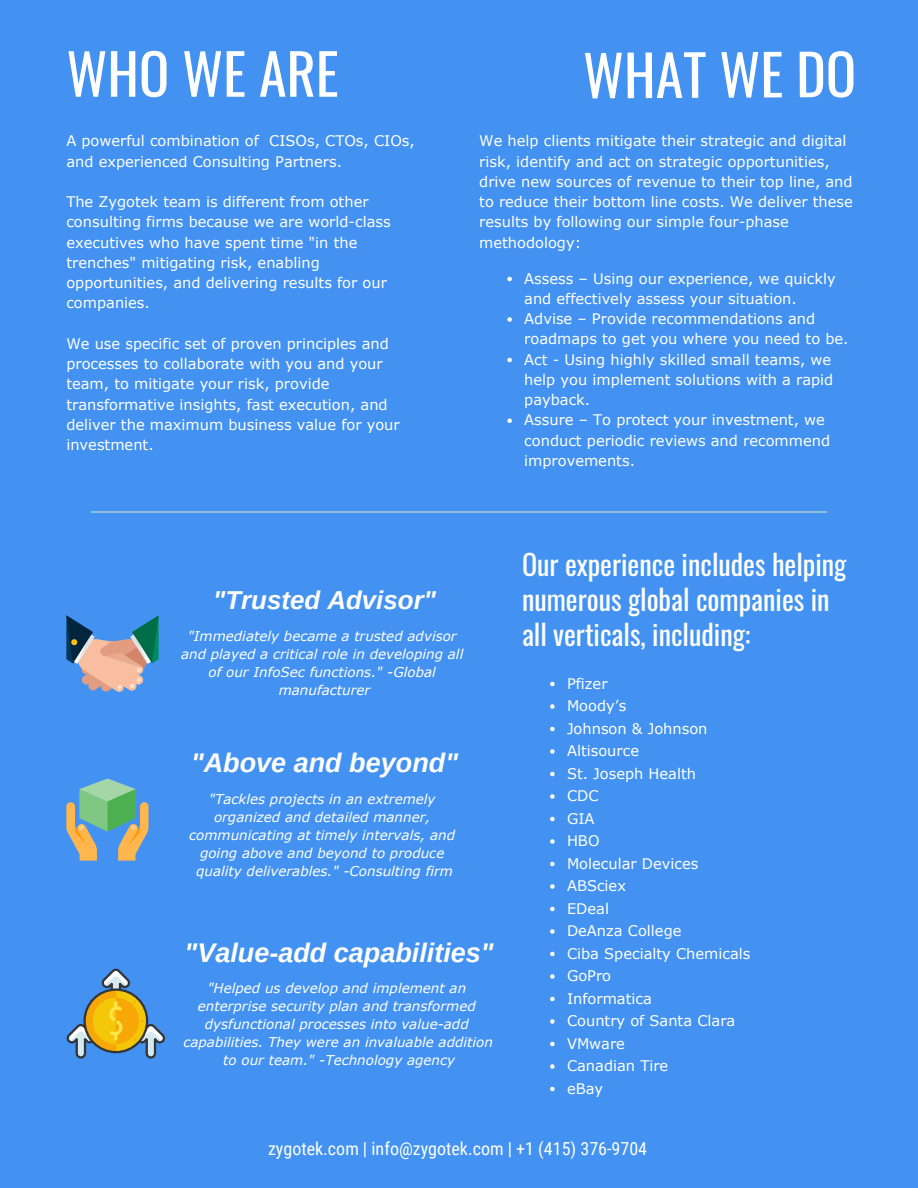
<style>
.page{position:relative;width:918px;height:1188px;background:#4392f1}
.page>*{position:absolute;margin:0;border:0;box-sizing:border-box;transform-origin:0 0}
.t1{font:56.25px "Oswald";letter-spacing:-.005em;color:#fff}
.t2{font:28.2px/34.8px "Oswald";color:#fff}
.t3{font:italic 700 27px "Arimo";color:#fff}
.t4{font:italic 700 25.8px "Arimo";color:#fff}
.t5{font:18px "Roboto Condensed";color:#fff}
.t6{font:14.7px/20.2px "Verdana";color:#fff}
.t7{font:italic 13.5px/18px "Verdana";color:#fff;text-align:center}
</style>
<div class="page">
<hr style="left:91px;top:512px;width:736px;height:1px;background:#91bed6">
<svg style="left:66px;top:615px;width:93px;height:77px"></svg>
<svg style="left:66px;top:779px;width:82px;height:82px"></svg>
<svg style="left:66px;top:969px;width:99px;height:90px"></svg>
<svg style="left:550px;top:682px;width:5px;height:4px"></svg>
<svg style="left:550px;top:704px;width:5px;height:5px"></svg>
<svg style="left:550px;top:727px;width:5px;height:4px"></svg>
<svg style="left:550px;top:749px;width:5px;height:5px"></svg>
<svg style="left:550px;top:772px;width:5px;height:4px"></svg>
<svg style="left:550px;top:794px;width:5px;height:5px"></svg>
<svg style="left:550px;top:817px;width:5px;height:4px"></svg>
<svg style="left:550px;top:839px;width:5px;height:5px"></svg>
<svg style="left:550px;top:862px;width:5px;height:4px"></svg>
<svg style="left:550px;top:884px;width:5px;height:5px"></svg>
<svg style="left:550px;top:907px;width:5px;height:4px"></svg>
<svg style="left:550px;top:929px;width:5px;height:5px"></svg>
<svg style="left:550px;top:952px;width:5px;height:4px"></svg>
<svg style="left:550px;top:974px;width:5px;height:5px"></svg>
<svg style="left:550px;top:997px;width:5px;height:4px"></svg>
<svg style="left:550px;top:1019px;width:5px;height:5px"></svg>
<svg style="left:550px;top:1042px;width:5px;height:4px"></svg>
<svg style="left:550px;top:1064px;width:5px;height:5px"></svg>
<svg style="left:550px;top:1087px;width:5px;height:4px"></svg>
<svg style="left:507px;top:277px;width:5px;height:4px"></svg>
<svg style="left:507px;top:317px;width:5px;height:5px"></svg>
<svg style="left:507px;top:358px;width:5px;height:4px"></svg>
<svg style="left:507px;top:418px;width:5px;height:5px"></svg>
<h1 class="t1" style="left:66px;top:24px;width:274px">WHO WE ARE</h1>
<p class="t6" style="left:66px;top:131px;width:350px">A powerful combination of CISOs, CTOs, CIOs, and experienced Consulting Partners.</p>
<p class="t6" style="left:66px;top:191px;width:326px">The Zygotek team is different from other consulting firms because we are world-class executives who have spent time "in the trenches" mitigating risk, enabling opportunities, and delivering results for our companies.</p>
<p class="t6" style="left:66px;top:333px;width:335px">We use specific set of proven principles and processes to collaborate with you and your team, to mitigate your risk, provide transformative insights, fast execution, and deliver the maximum business value for your investment.</p>
<h1 class="t1" style="left:583px;top:25px;width:275px">WHAT WE DO</h1>
<p class="t6" style="left:479px;top:131px;width:375px">We help clients mitigate their strategic and digital risk, identify and act on strategic opportunities, drive new sources of revenue to their top line, and to reduce their bottom line costs. We deliver these results by following our simple four-phase methodology:</p>
<p class="t6" style="left:524px;top:268px;width:326px">Assess – Using our experience, we quickly and effectively assess your situation.<br>Advise – Provide recommendations and roadmaps to get you where you need to be.<br>Act - Using highly skilled small teams, we help you implement solutions with a rapid payback.<br>Assure – To protect your investment, we conduct periodic reviews and recommend improvements.</p>
<h3 class="t4" style="left:213px;top:582px;width:224px">"Trusted Advisor"</h3>
<p class="t7" style="left:181px;top:627px;width:284px">"Immediately became a trusted advisor and played a critical role in developing all of our InfoSec functions." -Global manufacturer</p>
<h3 class="t3" style="left:191px;top:744px;width:269px">"Above and beyond"</h3>
<p class="t7" style="left:189px;top:790px;width:267px">"Tackles projects in an extremely organized and detailed manner, communicating at timely intervals, and going above and beyond to produce quality deliverables." -Consulting firm</p>
<h3 class="t3" style="left:185px;top:934px;width:311px">"Value-add capabilities"</h3>
<p class="t7" style="left:183px;top:979px;width:311px">"Helped us develop and implement an enterprise security plan and transformed dysfunctional processes into value-add capabilities. They were an invaluable addition to our team." -Technology agency</p>
<h2 class="t2" style="left:522px;top:544px;width:326px">Our experience includes helping numerous global companies in all verticals, including:</h2>
<p class="t6" style="left:567px;top:672px;width:185px;line-height:22.5px">Pfizer<br>Moody’s<br>Johnson &amp; Johnson<br>Altisource<br>St. Joseph Health<br>CDC<br>GIA<br>HBO<br>Molecular Devices<br>ABSciex<br>EDeal<br>DeAnza College<br>Ciba Specialty Chemicals<br>GoPro<br>Informatica<br>Country of Santa Clara<br>VMware<br>Canadian Tire<br>eBay</p>
<p class="t5" style="left:268px;top:1136px;width:381px">zygotek.com | info@zygotek.com | +1 (415) 376-9704</p>
</div>
